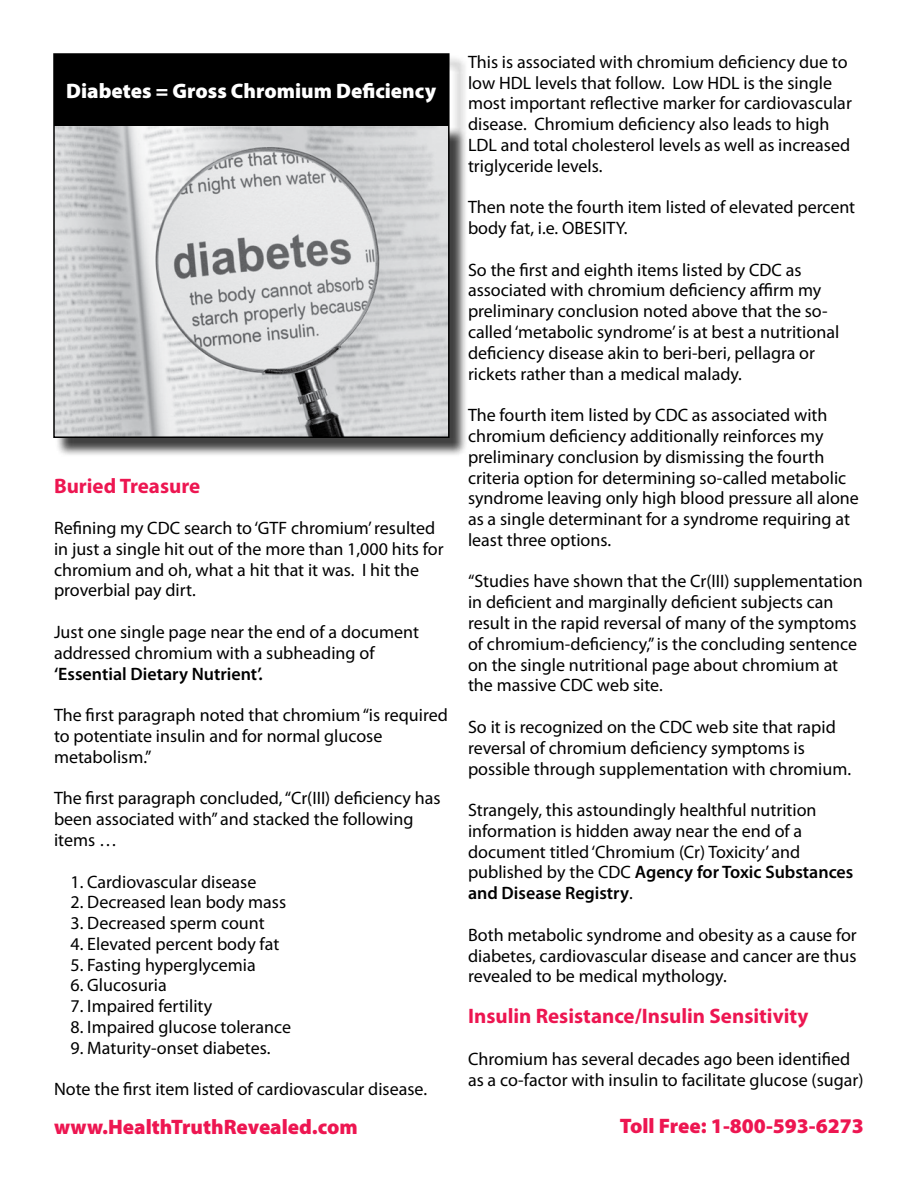
<style>
.page{position:relative;width:918px;height:1188px;background:#fff}
.page>*{position:absolute;margin:0;border:0;box-sizing:border-box;transform-origin:0 0}
.t1{font:900 21px "Myriad Pro";color:#ed1651}
.t2{font:700 21px "Myriad Pro";color:#ed1651}
.t3{font:900 21px "Myriad Pro";color:#fff}
.t4{font:18px/20.9px "Myriad Pro";color:#000}
.t5{font:600 18px "Myriad Pro";color:#000}
.s1{font-weight:600}
</style>
<div class="page">
<div style="left:56px;top:56px;width:412px;height:401px;background:#000;opacity:.75"></div>
<img style="left:56px;top:126px;width:391px;height:309px">
<div style="left:53px;top:53px;width:397px;height:385px;border:2px solid #000"></div>
<div style="left:54px;top:54px;width:394px;height:72px;background:#000"></div>
<p class="t3" style="left:66px;top:79px;width:372px">Diabetes = Gross Chromium Deficiency</p>
<p class="t2" style="left:54px;top:472px;width:148px">Buried Treasure</p>
<p class="t4" style="left:54px;top:517px;width:391px">Refining my CDC search to ‘GTF chromium’ resulted in just a single hit out of the more than 1,000 hits for chromium and oh, what a hit that it was. I hit the proverbial pay dirt.</p>
<p class="t4" style="left:54px;top:621px;width:366px">Just one single page near the end of a document addressed chromium with a subheading of</p>
<p class="t5" style="left:54px;top:662px;width:210px">‘Essential Dietary Nutrient’.</p>
<p class="t4" style="left:54px;top:704px;width:395px">The first paragraph noted that chromium “is required to potentiate insulin and for normal glucose metabolism.”</p>
<p class="t4" style="left:54px;top:788px;width:388px">The first paragraph concluded, “Cr(III) deficiency has been associated with” and stacked the following items …</p>
<p class="t4" style="left:71px;top:871px;width:187px">1. Cardiovascular disease</p>
<p class="t4" style="left:71px;top:892px;width:217px">2. Decreased lean body mass</p>
<p class="t4" style="left:71px;top:912px;width:196px">3. Decreased sperm count</p>
<p class="t4" style="left:71px;top:933px;width:210px">4. Elevated percent body fat</p>
<p class="t4" style="left:71px;top:954px;width:187px">5. Fasting hyperglycemia</p>
<p class="t4" style="left:71px;top:975px;width:98px">6. Glucosuria</p>
<p class="t4" style="left:71px;top:996px;width:143px">7. Impaired fertility</p>
<p class="t4" style="left:71px;top:1016px;width:222px">8. Impaired glucose tolerance</p>
<p class="t4" style="left:71px;top:1037px;width:201px">9. Maturity-onset diabetes.</p>
<p class="t4" style="left:54px;top:1079px;width:375px">Note the first item listed of cardiovascular disease.</p>
<p class="t4" style="left:468px;top:51px;width:385px">This is associated with chromium deficiency due to low HDL levels that follow. Low HDL is the single most important reflective marker for cardiovascular disease. Chromium deficiency also leads to high LDL and total cholesterol levels as well as increased triglyceride levels.</p>
<p class="t4" style="left:468px;top:197px;width:389px">Then note the fourth item listed of elevated percent body fat, i.e. OBESITY.</p>
<p class="t4" style="left:468px;top:259px;width:373px">So the first and eighth items listed by CDC as associated with chromium deficiency affirm my preliminary conclusion noted above that the so&shy;called ‘metabolic syndrome’ is at best a nutritional deficiency disease akin to beri-beri, pellagra or rickets rather than a medical malady.</p>
<p class="t4" style="left:468px;top:404px;width:392px">The fourth item listed by CDC as associated with chromium deficiency additionally reinforces my preliminary conclusion by dismissing the fourth criteria option for determining so-called metabolic syndrome leaving only high blood pressure all alone as a single determinant for a syndrome requiring at least three options.</p>
<p class="t4" style="left:468px;top:571px;width:396px">“Studies have shown that the Cr(III) supplementation in deficient and marginally deficient subjects can result in the rapid reversal of many of the symptoms of chromium-deficiency,” is the concluding sentence on the single nutritional page about chromium at the massive CDC web site.</p>
<p class="t4" style="left:468px;top:716px;width:385px">So it is recognized on the CDC web site that rapid reversal of chromium deficiency symptoms is possible through supplementation with chromium.</p>
<p class="t4" style="left:468px;top:799px;width:387px">Strangely, this astoundingly healthful nutrition information is hidden away near the end of a document titled ‘Chromium (Cr) Toxicity’ and published by the CDC <span class="s1">Agency for Toxic Substances and Disease Registry</span>.</p>
<p class="t4" style="left:468px;top:924px;width:390px;text-align:justify">Both metabolic syndrome and obesity as a cause for diabetes, cardiovascular disease and cancer are thus revealed to be medical mythology.</p>
<p class="t2" style="left:468px;top:1003px;width:342px">Insulin Resistance/Insulin Sensitivity</p>
<p class="t4" style="left:468px;top:1048px;width:397px">Chromium has several decades ago been identified as a co-factor with insulin to facilitate glucose (sugar)</p>
<p class="t1" style="left:54px;top:1115px;width:305px">www.HealthTruthRevealed.com</p>
<p class="t1" style="left:620px;top:1114px;width:246px">Toll Free: 1-800-593-6273</p>
</div>
